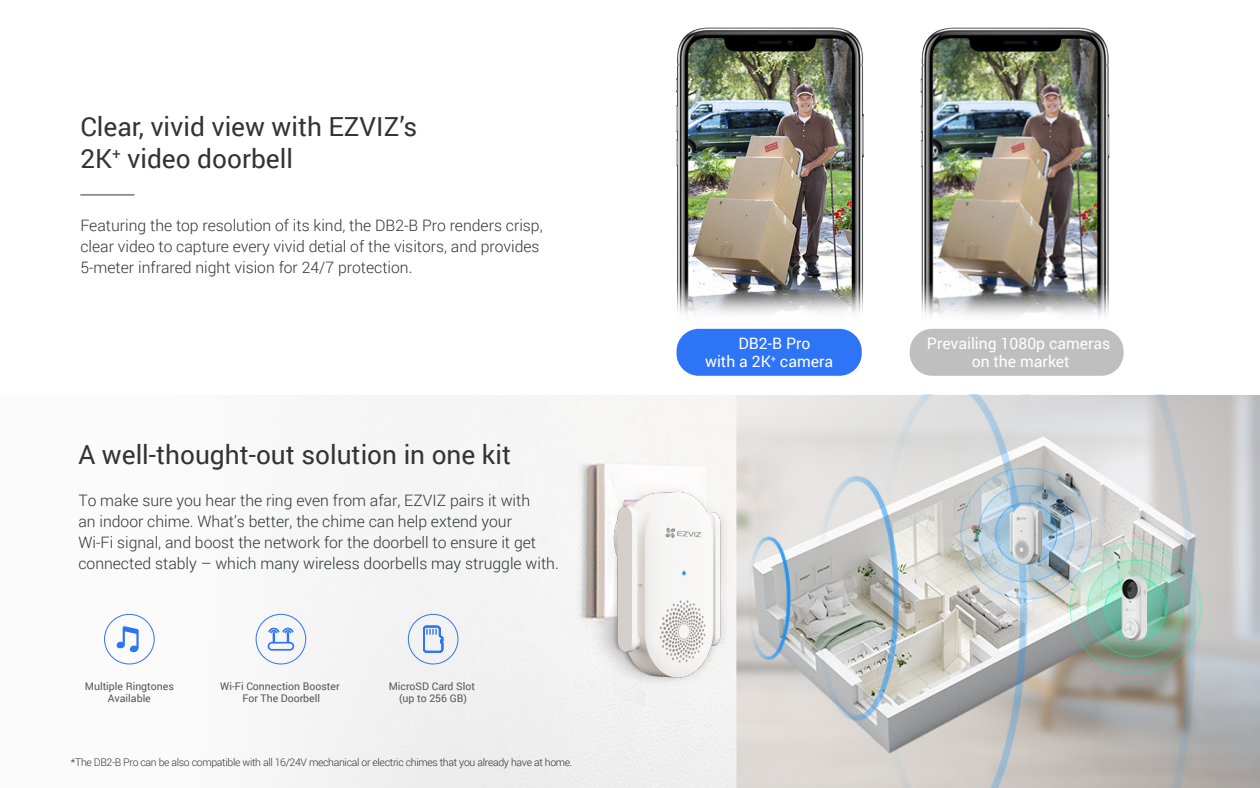
<style>
.page{position:relative;width:1260px;height:788px;background:#fff}
.page>*{position:absolute;margin:0;border:0;box-sizing:border-box;transform-origin:0 0}
.t1{font:26.25px/31.5px "Roboto";color:#333}
.t2{font:300 15.75px/21px "Roboto";color:#313333}
.t3{font:300 15.75px/21px "Roboto";color:#333}
.t4{font:15.75px/17.5px "Roboto";color:#fff}
.t5{font:300 10.5px "Roboto";letter-spacing:-.03em;color:#333}
.t6{font:10.5px/12.6px "Roboto";color:#555;text-align:center}
</style>
<div class="page">
<img style="left:104px;top:395px;width:1156px;height:393px">
<div style="left:104px;top:614px;width:51px;height:50px;border:1px solid #2e74f7;border-radius:50%"></div>
<div style="left:256px;top:614px;width:50px;height:50px;border:1px solid #2e74f7;border-radius:50%"></div>
<svg style="left:116px;top:626px;width:23px;height:26px"></svg>
<svg style="left:268px;top:627px;width:26px;height:23px"></svg>
<img style="left:675px;top:27px;width:189px;height:344px">
<img style="left:915px;top:27px;width:203px;height:345px">
<hr style="left:80px;top:194px;width:55px;height:1px;background:#333">
<div style="left:677px;top:329px;width:185px;height:47px;background:#2e74f7;border-radius:22px"></div>
<div style="left:910px;top:329px;width:214px;height:47px;background:#bfbfbf;border-radius:22px"></div>
<img style="left:378px;top:432px;width:619px;height:290px">
<h1 class="t1" style="left:80px;top:110px;width:338px">Clear, vivid view with EZVIZ’s<br>2K<sup>+</sup> video doorbell</h1>
<p class="t3" style="left:80px;top:214px;width:464px">Featuring the top resolution of its kind, the DB2-B Pro renders crisp, clear video to capture every vivid detial of the visitors, and provides<br>5-meter infrared night vision for 24/7 protection.</p>
<h1 class="t1" style="left:78px;top:438px;width:434px">A well-thought-out solution in one kit</h1>
<p class="t2" style="left:78px;top:489px;width:482px">To make sure you hear the ring even from afar, EZVIZ pairs it with<br>an indoor chime. What’s better, the chime can help extend your<br>Wi-Fi signal, and boost the network for the doorbell to ensure it get connected stably – which many wireless doorbells may struggle with.</p>
<p class="t6" style="left:85px;top:679px;width:91px">Multiple Ringtones<br>Available</p>
<p class="t6" style="left:220px;top:679px;width:121px">Wi-Fi Connection Booster<br>For The Doorbell</p>
<p class="t6" style="left:389px;top:679px;width:88px">MicroSD Card Slot (up to 256 GB)</p>
<p class="t5" style="left:71px;top:754px;width:503px">*The DB2-B Pro can be also compatible with all 16/24V mechanical or electric chimes that you already have at home.</p>
<p class="t4" style="left:705px;top:334px;width:130px;text-indent:33px">DB2-B Pro with a 2K<sup>+</sup> camera</p>
<p class="t4" style="left:927px;top:334px;width:185px;text-align:center">Prevailing 1080p cameras on the market</p>
</div>
